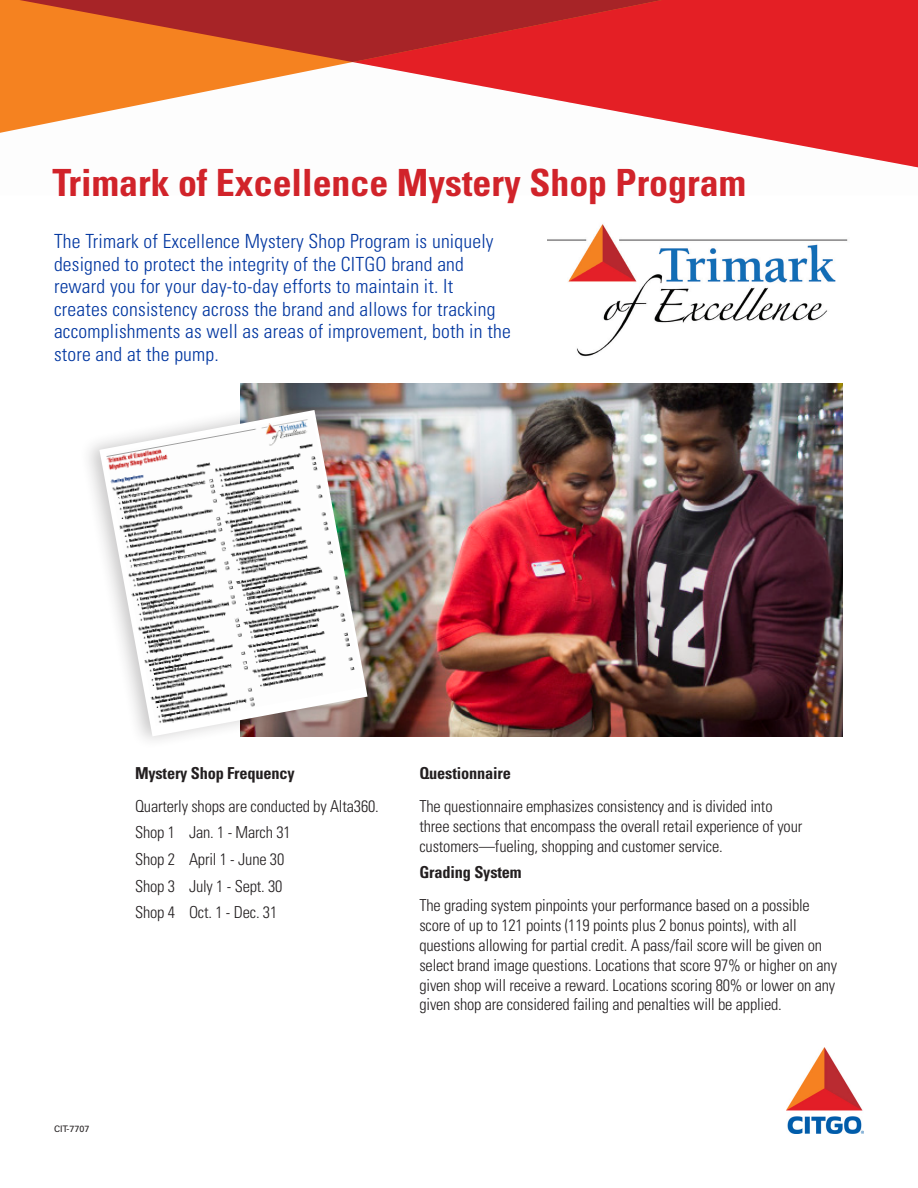
<style>
.page{position:relative;width:918px;height:1188px;background:#fff}
.page>*{position:absolute;margin:0;border:0;box-sizing:border-box;transform-origin:0 0}
.t1{font:700 condensed 37.5px "Univers LT Std";color:#d1232a}
.t2{font:300 condensed 19.5px/22.5px "Univers LT Std";letter-spacing:.01em;color:#0036a0}
.t3{font:300 condensed 16.5px/19.8px "Univers LT Std";letter-spacing:-.01em;color:#231f20}
.t4{font:700 condensed 16.5px "Univers LT Std";letter-spacing:-.01em;color:#231f20}
.t5{font:9px "Univers LT Std";color:#231f20}
</style>
<div class="page">
<img style="left:787px;top:1047px;width:76px;height:87px">
<img style="left:548px;top:224px;width:300px;height:133px">
<img style="left:241px;top:383px;width:601px;height:354px">
<div style="left:78px;top:396px;width:297px;height:355px;background:#231f20;opacity:.25"></div>
<img style="left:99px;top:410px;width:269px;height:326px">
<img style="left:106px;top:415px;width:210px;height:62px">
<img style="left:110px;top:438px;width:211px;height:61px">
<img style="left:114px;top:461px;width:211px;height:61px">
<img style="left:118px;top:484px;width:211px;height:61px">
<img style="left:122px;top:507px;width:211px;height:61px">
<img style="left:127px;top:529px;width:211px;height:61px">
<img style="left:131px;top:552px;width:211px;height:61px">
<img style="left:135px;top:575px;width:211px;height:61px">
<img style="left:139px;top:598px;width:211px;height:61px">
<img style="left:144px;top:620px;width:210px;height:62px">
<img style="left:148px;top:643px;width:211px;height:61px">
<img style="left:152px;top:666px;width:211px;height:60px">
<svg style="left:662px;top:0;width:256px;height:167px;fill:#e41f25"></svg>
<svg style="left:0;top:0;width:662px;height:133px"></svg>
<svg style="left:19px;top:0;width:643px;height:62px"></svg>
<p class="t1" style="left:52px;top:159px;width:695px">Trimark of Excellence Mystery Shop Program</p>
<p class="t2" style="left:54px;top:230px;width:458px">The Trimark of Excellence Mystery Shop Program is uniquely designed to protect the integrity of the CITGO brand and reward you for your day-to-day efforts to maintain it. It creates consistency across the brand and allows for tracking accomplishments as well as areas of improvement, both in the store and at the pump.</p>
<p class="t5" style="left:54px;top:1124px;width:37px">CIT-7707</p>
<p class="t4" style="left:135px;top:763px;width:161px">Mystery Shop Frequency</p>
<p class="t3" style="left:135px;top:796px;width:245px">Quarterly shops are conducted by Alta360.</p>
<p class="t3" style="left:135px;top:823px;width:157px">Shop 1 Jan. 1 - March 31</p>
<p class="t3" style="left:135px;top:849px;width:151px">Shop 2 April 1 - June 30</p>
<p class="t3" style="left:135px;top:876px;width:149px">Shop 3 July 1 - Sept. 30</p>
<p class="t3" style="left:135px;top:902px;width:144px">Shop 4 Oct. 1 - Dec. 31</p>
<p class="t4" style="left:419px;top:763px;width:93px">Questionnaire</p>
<p class="t3" style="left:419px;top:796px;width:384px">The questionnaire emphasizes consistency and is divided into three sections that encompass the overall retail experience of your customers—fueling, shopping and customer service.</p>
<p class="t4" style="left:419px;top:862px;width:104px">Grading System</p>
<p class="t3" style="left:419px;top:896px;width:419px">The grading system pinpoints your performance based on a possible score of up to 121 points (119 points plus 2 bonus points), with all questions allowing for partial credit. A pass/fail score will be given on select brand image questions. Locations that score 97% or higher on any given shop will receive a reward. Locations scoring 80% or lower on any given shop are considered failing and penalties will be applied.</p>
</div>
